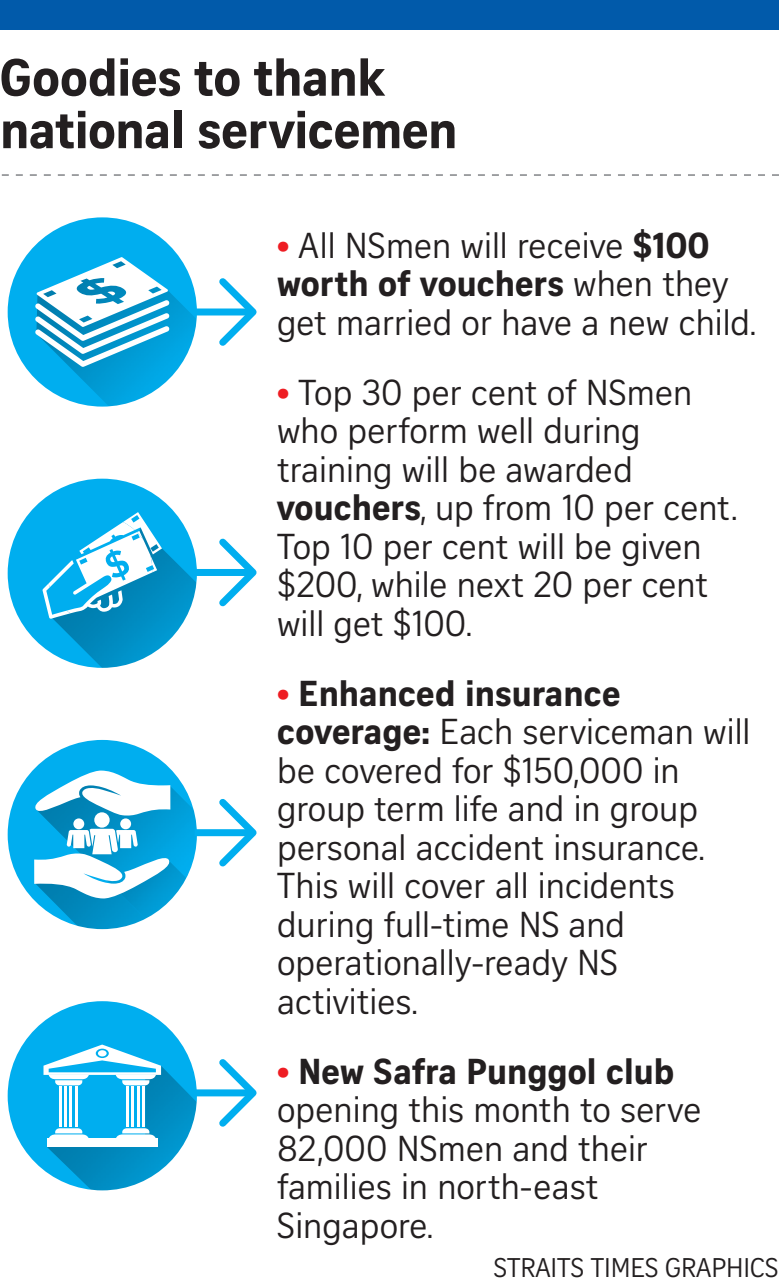
<style>
.page{position:relative;width:779px;height:1283px;background:#fff}
.page>*{position:absolute;margin:0;border:0;box-sizing:border-box;transform-origin:0 0}
.t1{font:700 50.75px/52.5px "Curator Serp Text";letter-spacing:-.01em;color:#231f20}
.t2{font:35px/38.5px "Curator Serp Text";color:#231f20}
.t3{font:26.25px "Curator Serp Text";color:#231f20}
.s1{font-weight:700;color:#ee1d23}
.s2{font-weight:700}
</style>
<div class="page">
<svg style="left:4px;top:998px;width:196px;height:196px;background:#16afe8"></svg>
<img style="left:47px;top:1085px;width:112px;height:104px">
<hr style="left:59px;top:1087px;width:3px;height:40px;background:#fff">
<hr style="left:64px;top:1087px;width:3px;height:40px;background:#fff">
<hr style="left:69px;top:1087px;width:3px;height:40px;background:#fff">
<hr style="left:75px;top:1087px;width:3px;height:40px;background:#fff">
<svg style="left:49px;top:1128px;width:40px;height:11px"></svg>
<hr style="left:126px;top:1087px;width:3px;height:40px;background:#fff">
<hr style="left:131px;top:1087px;width:3px;height:40px;background:#fff">
<hr style="left:137px;top:1087px;width:3px;height:40px;background:#fff">
<hr style="left:142px;top:1087px;width:3px;height:40px;background:#fff">
<svg style="left:116px;top:1128px;width:40px;height:11px"></svg>
<svg style="left:43px;top:1045px;width:118px;height:40px"></svg>
<div style="left:47px;top:1139px;width:111px;height:8px;background:#fff"></div>
<div style="left:1px;top:994px;width:203px;height:203px;border:7px solid #fff;border-radius:50%"></div>
<div style="left:4px;top:475px;width:196px;height:196px;background:#00aeef;border-radius:50%"></div>
<img style="left:51px;top:526px;width:145px;height:141px">
<svg style="left:42px;top:512px;width:120px;height:107px"></svg>
<div style="left:1px;top:472px;width:203px;height:203px;border:7px solid #fff;border-radius:50%"></div>
<svg style="left:4px;top:736px;width:196px;height:197px;background:#26baf1"></svg>
<img style="left:35px;top:899px;width:96px;height:29px">
<img style="left:172px;top:781px;width:24px;height:98px">
<img style="left:116px;top:859px;width:73px;height:62px">
<svg style="left:33px;top:770px;width:139px;height:129px"></svg>
<div style="left:1px;top:733px;width:203px;height:203px;border:7px solid #fff;border-radius:50%"></div>
<div style="left:4px;top:214px;width:196px;height:196px;background:#00aeef;border-radius:50%"></div>
<img style="left:36px;top:259px;width:160px;height:147px">
<svg style="left:35px;top:257px;width:135px;height:110px"></svg>
<div style="left:1px;top:210px;width:203px;height:204px;border:7px solid #fff;border-radius:50%"></div>
<div style="left:195px;top:308px;width:58px;height:7px;background:#00aeef"></div>
<svg style="left:198px;top:278px;width:59px;height:68px"></svg>
<div style="left:195px;top:569px;width:58px;height:7px;background:#00aeef"></div>
<svg style="left:198px;top:538px;width:59px;height:69px"></svg>
<div style="left:195px;top:829px;width:58px;height:7px;background:#00aeef"></div>
<svg style="left:198px;top:799px;width:59px;height:68px"></svg>
<div style="left:195px;top:1089px;width:58px;height:7px;background:#00aeef"></div>
<svg style="left:198px;top:1059px;width:59px;height:69px"></svg>
<div style="left:0;top:0;width:779px;height:30px;background:#015aaa"></div>
<svg style="left:1px;top:174px;width:778px;height:2px"></svg>
<h1 class="t1" style="left:0;top:51px;width:459px">Goodies to thank national servicemen</h1>
<p class="t2" style="left:277px;top:226px;width:480px"><span class="s1">•</span> All NSmen will receive <span class="s2">$100 worth of vouchers</span> when they get married or have a new child.</p>
<p class="t2" style="left:277px;top:373px;width:461px"><span class="s1">•</span> Top 30 per cent of NSmen who perform well during training will be awarded <span class="s2">vouchers</span>, up from 10 per cent.<br>Top 10 per cent will be given $200, while next 20 per cent will get $100.</p>
<p class="t2" style="left:277px;top:674px;width:475px"><span class="s1">•</span> <span class="s2">Enhanced insurance coverage:</span> Each serviceman will be covered for $150,000 in group term life and in group personal accident insurance.<br>This will cover all incidents during full-time NS and operationally-ready NS activities.</p>
<p class="t2" style="left:277px;top:1052px;width:426px"><span class="s1">•</span> <span class="s2">New Safra Punggol club </span>opening this month to serve<br>82,000 NSmen and their families in north-east<br>Singapore.</p>
<p class="t3" style="left:494px;top:1253px;width:286px">STRAITS TIMES GRAPHICS</p>
</div>
